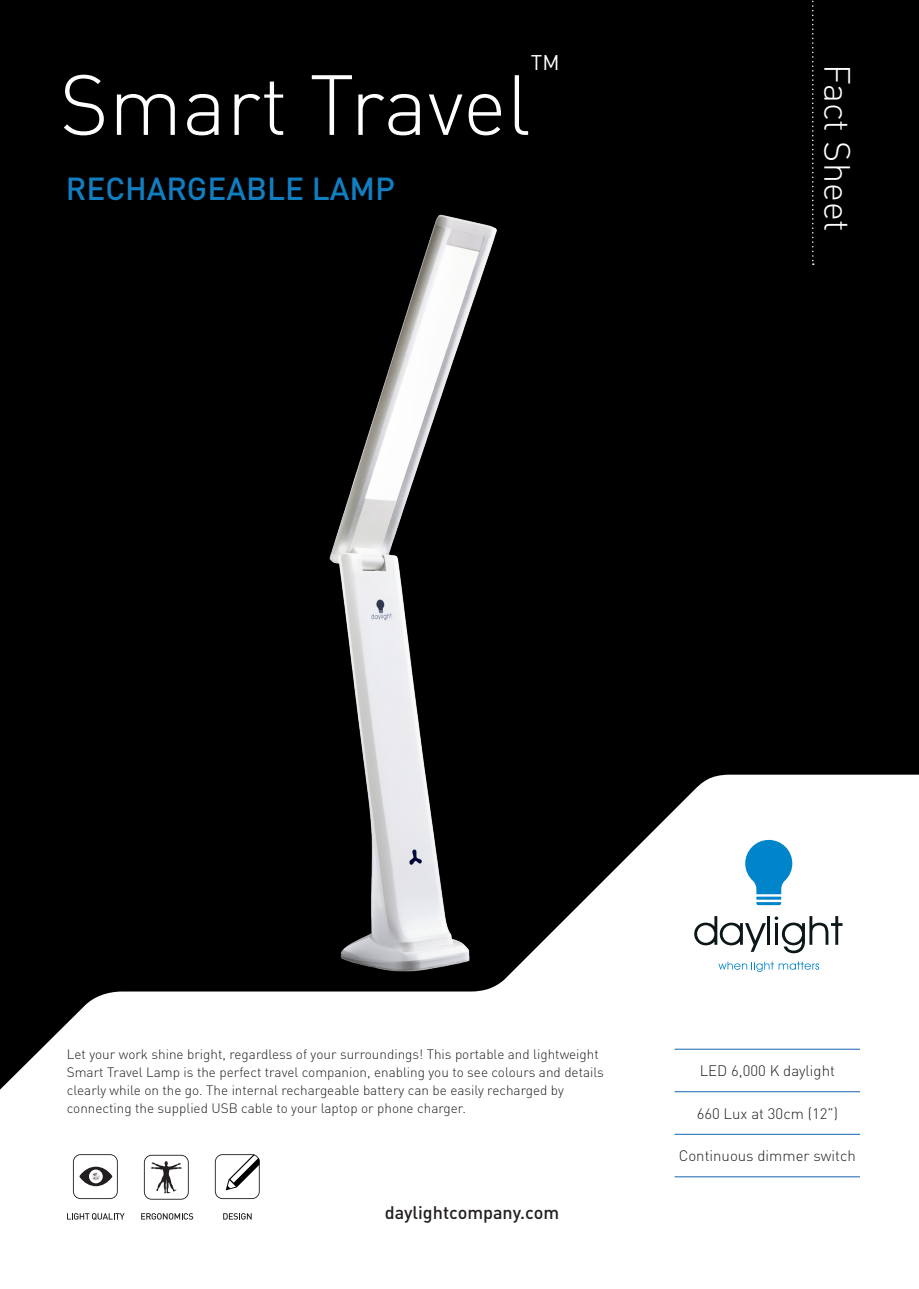
<style>
.page{position:relative;width:919px;height:1289px;background:#fff}
.page>*{position:absolute;margin:0;border:0;box-sizing:border-box;transform-origin:0 0}
.t1{font:300 83.7px "DIN Pro";color:#fff}
.t2{font:300 36px "DIN Pro";color:#fff}
.t3{font:500 31.5px "DIN Pro";color:#127ec2}
.t4{font:21px "DIN Pro";color:#fff}
.t5{font:500 18px "DIN Pro";color:#231f20}
.t6{font:300 15px "DIN Pro";color:#231f20}
.t7{font:300 13.5px/18px "DIN Pro";color:#231f20}
</style>
<div class="page">
<div style="left:0;top:0;width:918px;height:1288px;background:#000"></div>
<svg style="left:0;top:774px;width:918px;height:514px;fill:#fff"></svg>
<hr style="left:674px;top:1048px;width:186px;height:1px;background:#1664ae">
<hr style="left:674px;top:1091px;width:186px;height:1px;background:#1664ae">
<hr style="left:674px;top:1133px;width:186px;height:1px;background:#1664ae">
<hr style="left:674px;top:1176px;width:186px;height:1px;background:#1664ae">
<svg style="left:73px;top:1154px;width:45px;height:44px;background:#cfcecf"></svg>
<svg style="left:144px;top:1154px;width:45px;height:45px;background:#d3d2d3"></svg>
<svg style="left:141px;top:1213px;width:52px;height:6px"></svg>
<svg style="left:67px;top:1213px;width:57px;height:6px"></svg>
<svg style="left:223px;top:1213px;width:29px;height:6px"></svg>
<svg style="left:215px;top:1154px;width:45px;height:44px;background:#d1d1d1"></svg>
<svg style="left:745px;top:839px;width:47px;height:66px;background:#52abdb"></svg>
<svg style="left:718px;top:961px;width:101px;height:10px"></svg>
<svg style="left:774px;top:916px;width:68px;height:37px;background:#c1c4c4"></svg>
<hr style="left:767px;top:916px;width:3px;height:28px;background:#0d1619">
<svg style="left:694px;top:916px;width:72px;height:35px;background:#c5c7c8"></svg>
<img style="left:330px;top:215px;width:166px;height:756px">
<svg style="left:812px;top:0;width:1px;height:265px"></svg>
<h3 class="t4" style="left:530px;top:47px;width:30px">TM</h3>
<h1 class="t1" style="left:60px;top:41px;width:472px">Smart Travel</h1>
<h3 class="t3" style="left:66px;top:164px;width:331px">RECHARGEABLE LAMP</h3>
<h2 class="t2" style="left:864px;top:64px;width:169px;rotate:90deg">Fact Sheet</h2>
<p class="t7" style="left:67px;top:1044px;width:538px">Let your work shine bright, regardless of your surroundings! This portable and lightweight Smart Travel Lamp is the perfect travel companion, enabling you to see colours and details clearly while on the go. The internal rechargeable battery can be easily recharged by connecting the supplied USB cable to your laptop or phone charger.</p>
<h3 class="t5" style="left:385px;top:1198px;width:176px">daylightcompany.com</h3>
<p class="t6" style="left:699px;top:1059px;width:137px">LED 6,000 K daylight</p>
<p class="t6" style="left:696px;top:1101px;width:143px">660 Lux at 30cm (12”)</p>
<p class="t6" style="left:678px;top:1144px;width:178px">Continuous dimmer switch</p>
</div>
